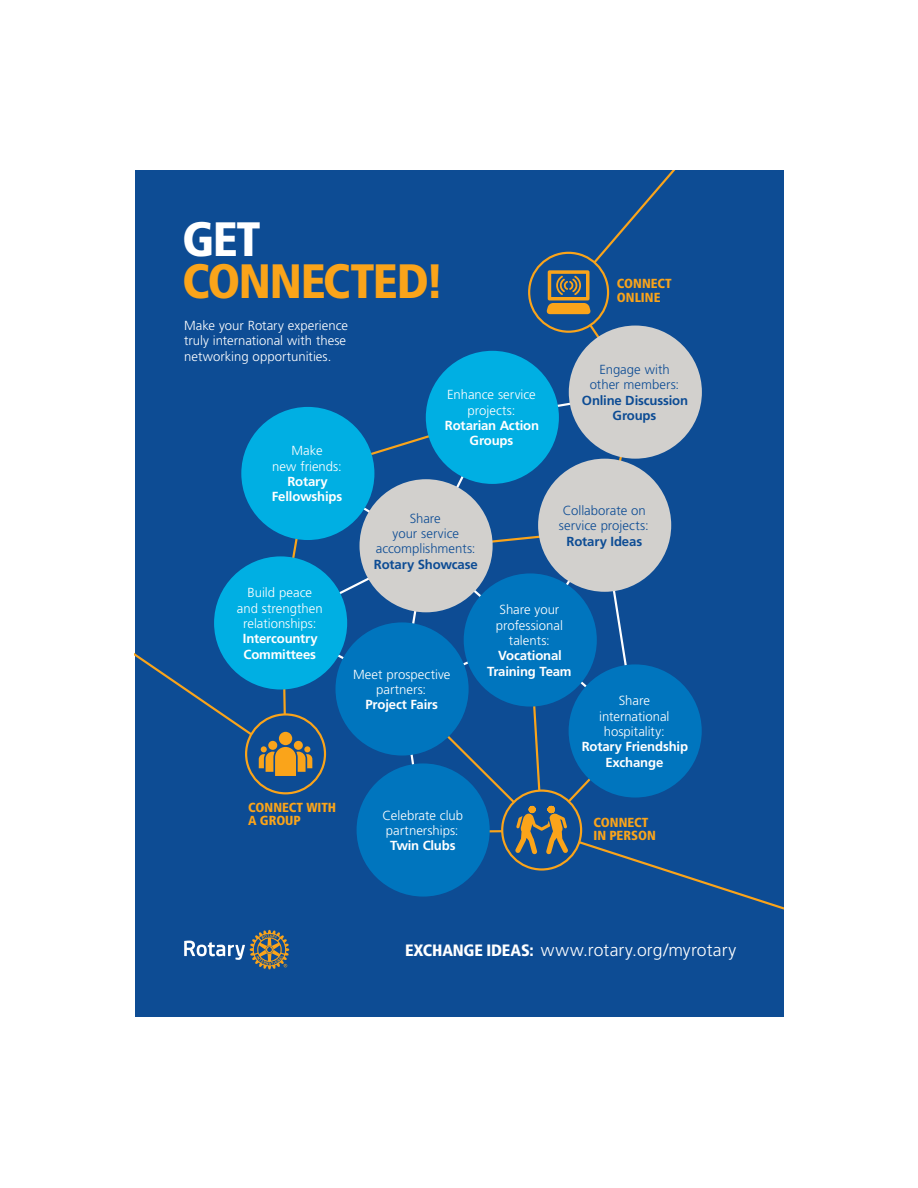
<style>
.page{position:relative;width:918px;height:1188px;background:#fff}
.page>*{position:absolute;margin:0;border:0;box-sizing:border-box;transform-origin:0 0}
.t1{font:900 condensed 48.15px "Frutiger LT Std";letter-spacing:-.03em;color:#faa41a}
.t2{font:900 condensed 48.15px "Frutiger LT Std";color:#fff}
.t3{font:300 17.55px "Frutiger LT Std";letter-spacing:.01em;color:#fff}
.t4{font:300 13.2px/15.3px "Frutiger LT Std";color:#fff;text-align:center}
.t5{font:700 13.2px/15.3px "Frutiger LT Std";letter-spacing:-.015em;color:#fff;text-align:center}
.t6{font:300 13.2px/15.3px "Frutiger LT Std";color:#0d4c94;text-align:center}
.t7{font:700 13.2px/15.3px "Frutiger LT Std";letter-spacing:-.015em;color:#0d4c94;text-align:center}
.t8{font:900 condensed 13.2px/13.2px "Frutiger LT Std";color:#faa41a}
.s1{font-weight:900;font-stretch:condensed;font-size:16.5px}
</style>
<div class="page">
<div style="left:135px;top:171px;width:648px;height:846px;background:#0d4c94"></div>
<svg style="left:135px;top:171px;width:648px;height:798px"></svg>
<h1 class="t2" style="left:182px;top:210px;width:80px">GET</h1>
<h1 class="t1" style="left:182px;top:252px;width:264px">CONNECTED!</h1>
<p class="t4" style="left:184px;top:318px;width:165px;text-align:left">Make your Rotary experience truly international with these networking opportunities.</p>
<p class="t4" style="left:272px;top:443px;width:71px">Make<br>new friends:</p>
<p class="t5" style="left:272px;top:474px;width:72px">Rotary<br>Fellowships</p>
<p class="t4" style="left:447px;top:387px;width:90px">Enhance service projects:</p>
<p class="t5" style="left:445px;top:418px;width:96px">Rotarian Action<br>Groups</p>
<p class="t6" style="left:376px;top:511px;width:101px">Share<br>your service accomplishments:</p>
<p class="t7" style="left:374px;top:557px;width:105px">Rotary Showcase</p>
<p class="t8" style="left:617px;top:277px;width:56px">CONNECT<br>ONLINE</p>
<p class="t6" style="left:590px;top:362px;width:91px">Engage with other members:</p>
<p class="t7" style="left:582px;top:393px;width:108px">Online Discussion<br>Groups</p>
<p class="t6" style="left:559px;top:503px;width:91px">Collaborate on service projects:</p>
<p class="t7" style="left:567px;top:533px;width:77px">Rotary Ideas</p>
<p class="t4" style="left:237px;top:585px;width:87px">Build peace and strengthen relationships:</p>
<p class="t5" style="left:243px;top:631px;width:76px;text-align:left">Intercountry<br>Committees</p>
<p class="t8" style="left:248px;top:801px;width:89px">CONNECT WITH<br>A GROUP</p>
<p class="t4" style="left:496px;top:602px;width:68px">Share your professional talents:</p>
<p class="t5" style="left:498px;top:648px;width:65px">Vocational</p>
<p class="t4" style="left:353px;top:667px;width:99px">Meet prospective</p>
<p class="t5" style="left:487px;top:663px;width:86px">Training Team</p>
<p class="t4" style="left:376px;top:682px;width:52px">partners:</p>
<p class="t5" style="left:366px;top:697px;width:74px">Project Fairs</p>
<p class="t4" style="left:599px;top:693px;width:72px">Share international hospitality:</p>
<p class="t5" style="left:582px;top:739px;width:108px">Rotary Friendship<br>Exchange</p>
<p class="t4" style="left:383px;top:808px;width:82px;text-align:left">Celebrate club partnerships:</p>
<p class="t5" style="left:390px;top:838px;width:67px">Twin Clubs</p>
<p class="t8" style="left:594px;top:816px;width:64px">CONNECT<br>IN PERSON</p>
<h2 class="t3" style="left:405px;top:940px;width:333px"><span class="s1">EXCHANGE IDEAS:</span> www.rotary.org/myrotary</h2>
</div>
